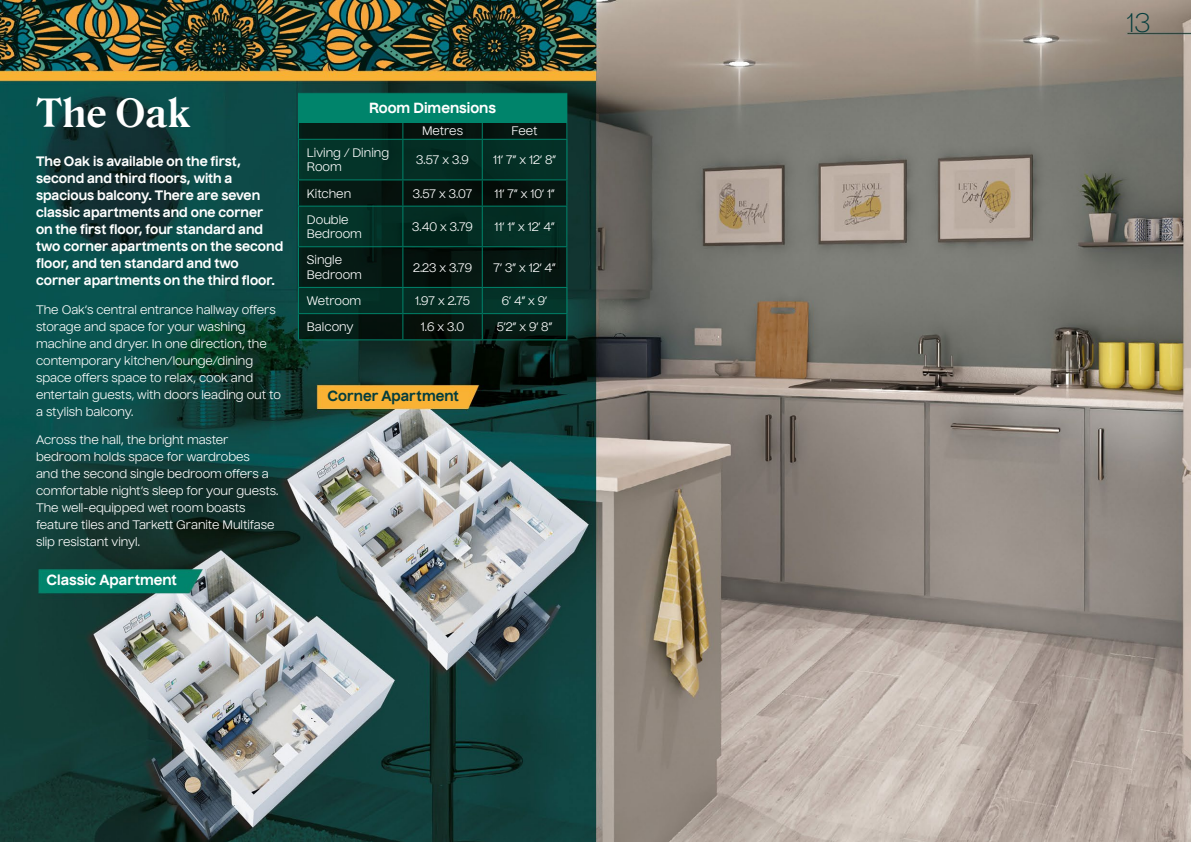
<style>
.page{position:relative;width:1191px;height:842px;background:#fff}
.page>*{position:absolute;margin:0;border:0;box-sizing:border-box;transform-origin:0 0}
.t1{font:700 38px "Roslindale Text";letter-spacing:-.01em;color:#fff}
.t2{font:300 26px "Nuckle";color:#053d3d}
.t3{font:700 14px "Nuckle";color:#fff}
.t4{font:700 14px "Nuckle";color:#053d3d}
.t5{font:700 13px/17px "Nuckle";color:#fff}
.t6{font:12px/17px "Nuckle";letter-spacing:-.005em;color:#fff}
</style>
<div class="page">
<img style="left:0;top:0;width:1191px;height:842px">
<svg style="left:299px;top:123px;width:267px;height:216px;background:#051711"></svg>
<div style="left:298px;top:139px;width:269px;height:41px;background:#043027"></div>
<div style="left:299px;top:206px;width:268px;height:41px;background:#042e24"></div>
<div style="left:298px;top:287px;width:269px;height:26px;background:#043227"></div>
<div style="left:299px;top:94px;width:268px;height:28px;background:#00846b"></div>
<hr style="left:298px;top:93px;width:105px;height:1px;background:#00846b">
<hr style="left:403px;top:93px;width:79px;height:1px;background:#00846b">
<hr style="left:482px;top:93px;width:85px;height:1px;background:#00846b">
<hr style="left:298px;top:122px;width:105px;height:1px;background:#00846b">
<svg style="left:298px;top:94px;width:1px;height:45px"></svg>
<hr style="left:403px;top:122px;width:79px;height:1px;background:#00846b">
<svg style="left:402px;top:123px;width:1px;height:16px"></svg>
<hr style="left:482px;top:122px;width:85px;height:1px;background:#00846b">
<svg style="left:482px;top:123px;width:1px;height:16px"></svg>
<svg style="left:566px;top:123px;width:1px;height:16px"></svg>
<hr style="left:298px;top:139px;width:105px;height:1px;background:#00846b">
<hr style="left:298px;top:140px;width:1px;height:39px;background:#00846b">
<hr style="left:403px;top:139px;width:79px;height:1px;background:#00846b">
<hr style="left:402px;top:140px;width:1px;height:39px;background:#00846b">
<hr style="left:482px;top:139px;width:85px;height:1px;background:#00846b">
<hr style="left:482px;top:140px;width:1px;height:39px;background:#00846b">
<hr style="left:566px;top:140px;width:1px;height:39px;background:#00846b">
<hr style="left:298px;top:179px;width:105px;height:1px;background:#00846b">
<svg style="left:298px;top:180px;width:1px;height:26px"></svg>
<hr style="left:403px;top:179px;width:79px;height:1px;background:#00846b">
<svg style="left:402px;top:180px;width:1px;height:26px"></svg>
<hr style="left:482px;top:179px;width:85px;height:1px;background:#00846b">
<svg style="left:482px;top:180px;width:1px;height:26px"></svg>
<svg style="left:566px;top:180px;width:1px;height:26px"></svg>
<hr style="left:298px;top:206px;width:105px;height:1px;background:#00846b">
<hr style="left:298px;top:207px;width:1px;height:39px;background:#00846b">
<hr style="left:403px;top:206px;width:79px;height:1px;background:#00846b">
<hr style="left:402px;top:207px;width:1px;height:39px;background:#00846b">
<hr style="left:482px;top:206px;width:85px;height:1px;background:#00846b">
<hr style="left:482px;top:207px;width:1px;height:39px;background:#00846b">
<hr style="left:566px;top:207px;width:1px;height:39px;background:#00846b">
<hr style="left:298px;top:246px;width:105px;height:1px;background:#00846b">
<hr style="left:298px;top:247px;width:1px;height:40px;background:#00846b">
<hr style="left:403px;top:246px;width:79px;height:1px;background:#00846b">
<hr style="left:402px;top:247px;width:1px;height:40px;background:#00846b">
<hr style="left:482px;top:246px;width:85px;height:1px;background:#00846b">
<hr style="left:482px;top:247px;width:1px;height:40px;background:#00846b">
<hr style="left:566px;top:247px;width:1px;height:40px;background:#00846b">
<hr style="left:298px;top:287px;width:105px;height:1px;background:#00846b">
<hr style="left:403px;top:287px;width:79px;height:1px;background:#00846b">
<hr style="left:482px;top:287px;width:85px;height:1px;background:#00846b">
<hr style="left:298px;top:313px;width:105px;height:1px;background:#00846b">
<svg style="left:298px;top:288px;width:1px;height:51px"></svg>
<hr style="left:403px;top:313px;width:79px;height:1px;background:#00846b">
<svg style="left:402px;top:288px;width:1px;height:51px"></svg>
<hr style="left:482px;top:313px;width:85px;height:1px;background:#00846b">
<svg style="left:482px;top:288px;width:1px;height:51px"></svg>
<svg style="left:566px;top:288px;width:1px;height:51px"></svg>
<hr style="left:298px;top:339px;width:105px;height:1px;background:#00846b">
<hr style="left:403px;top:339px;width:79px;height:1px;background:#00846b">
<hr style="left:482px;top:339px;width:85px;height:1px;background:#00846b">
<h1 class="t1" style="left:36px;top:81px;width:156px">The Oak</h1>
<p class="t5" style="left:36px;top:153px;width:249px">The Oak is available on the first, second and third floors, with a spacious balcony. There are seven classic apartments and one corner on the first floor, four standard and two corner apartments on the second floor, and ten standard and two corner apartments on the third floor.</p>
<p class="t6" style="left:36px;top:301px;width:246px">The Oak’s central entrance hallway offers storage and space for your washing machine and dryer. In one direction, the contemporary kitchen/lounge/dining space offers space to relax, cook and entertain guests, with doors leading out to a stylish balcony.</p>
<p class="t6" style="left:36px;top:431px;width:244px">Across the hall, the bright master bedroom holds space for wardrobes<br>and the second single bedroom offers a comfortable night’s sleep for your guests.<br>The well-equipped wet room boasts feature tiles and Tarkett Granite Multifase slip resistant vinyl.</p>
<p class="t3" style="left:46px;top:571px;width:132px">Classic Apartment</p>
<p class="t3" style="left:369px;top:98px;width:128px">Room Dimensions</p>
<p class="t6" style="left:422px;top:122px;width:42px">Metres</p>
<p class="t6" style="left:511px;top:122px;width:27px">Feet</p>
<p class="t6" style="left:307px;top:146px;width:84px;line-height:14.4px">Living / Dining<br>Room</p>
<p class="t6" style="left:416px;top:151px;width:54px">3.57 x 3.9</p>
<p class="t6" style="left:493px;top:151px;width:64px">11’ 7” x 12’ 8”</p>
<p class="t6" style="left:307px;top:185px;width:46px">Kitchen</p>
<p class="t6" style="left:413px;top:185px;width:61px">3.57 x 3.07</p>
<p class="t6" style="left:494px;top:185px;width:62px">11’ 7” x 10’ 1”</p>
<p class="t6" style="left:307px;top:212px;width:56px;line-height:14.4px">Double<br>Bedroom</p>
<p class="t6" style="left:412px;top:218px;width:62px">3.40 x 3.79</p>
<p class="t6" style="left:494px;top:218px;width:62px">11’ 1” x 12’ 4”</p>
<p class="t6" style="left:307px;top:253px;width:56px;line-height:14.4px">Single<br>Bedroom</p>
<p class="t6" style="left:413px;top:259px;width:60px">2.23 x 3.79</p>
<p class="t6" style="left:493px;top:259px;width:64px">7’ 3” x 12’ 4”</p>
<p class="t6" style="left:307px;top:292px;width:56px">Wetroom</p>
<p class="t6" style="left:415px;top:292px;width:56px">1.97 x 2.75</p>
<p class="t6" style="left:502px;top:292px;width:47px">6’ 4” x 9’</p>
<p class="t6" style="left:307px;top:319px;width:48px">Balcony</p>
<p class="t6" style="left:421px;top:319px;width:45px">1.6 x 3.0</p>
<p class="t6" style="left:497px;top:319px;width:57px">5’2” x 9’ 8”</p>
<p class="t4" style="left:327px;top:387px;width:133px">Corner Apartment</p>
<h2 class="t2" style="left:1126px;top:7px;width:25px">13</h2>
</div>
